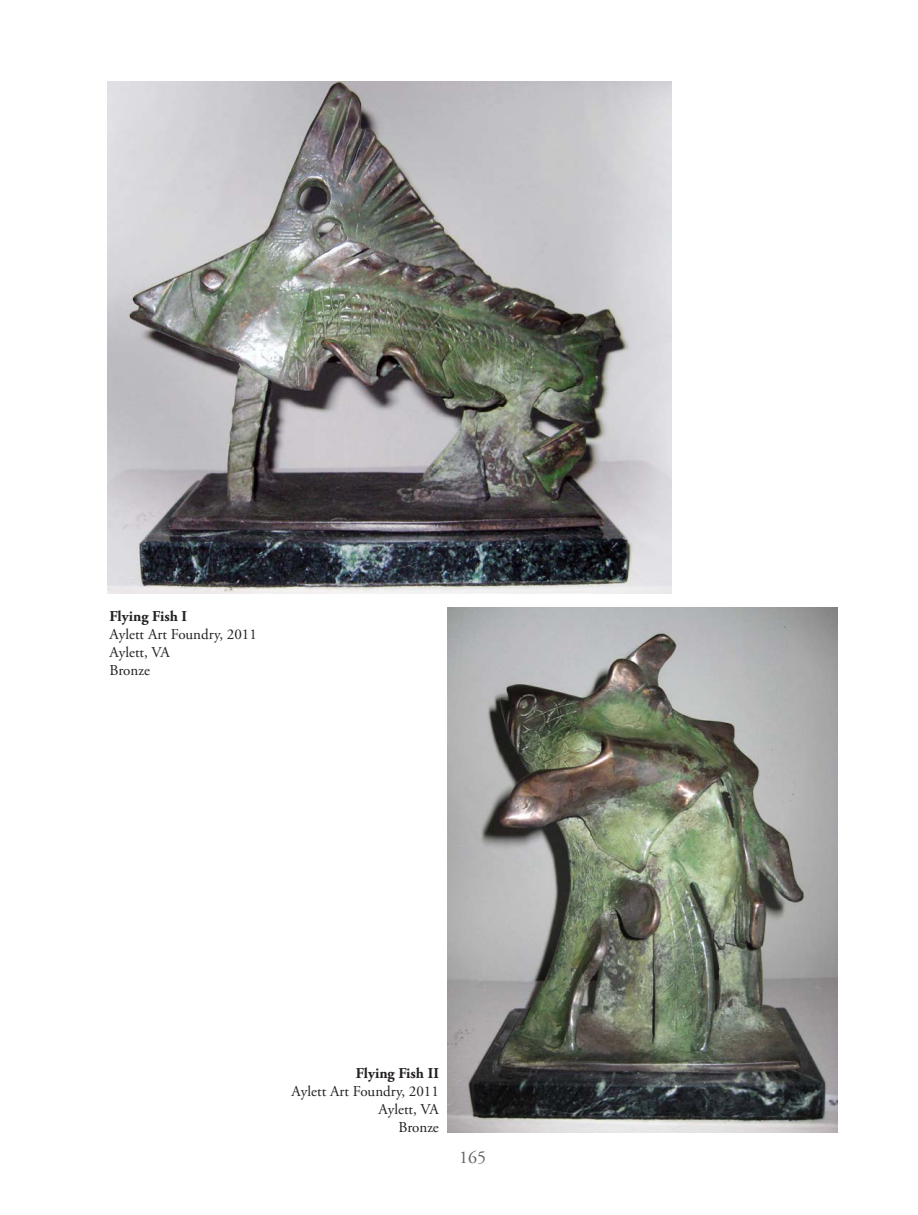
<style>
.page{position:relative;width:918px;height:1215px;background:#fff}
.page>*{position:absolute;margin:0;border:0;box-sizing:border-box;transform-origin:0 0}
.t1{font:18px "Adobe Garamond Pro";color:#636366}
.Art_Section_Title{font:15px/18px "Adobe Garamond Pro";color:#231f20}
.Art_Section_Title-2{font:700 15px "Adobe Garamond Pro";color:#231f20}
</style>
<div class="page">
<img style="left:108px;top:81px;width:563px;height:513px">
<img style="left:448px;top:608px;width:390px;height:525px">
<p class="Art_Section_Title-2" style="left:110px;top:608px;width:79px">Flying Fish I</p>
<p class="Art_Section_Title" style="left:110px;top:626px;width:149px">Aylett Art Foundry, 2011<br>Aylett, VA</p>
<p class="Art_Section_Title" style="left:110px;top:662px;width:42px">Bronze</p>
<p class="Art_Section_Title-2" style="left:356px;top:1064px;width:85px">Flying Fish II</p>
<p class="Art_Section_Title" style="left:292px;top:1083px;width:149px;text-align:right">Aylett Art Foundry, 2011<br>Aylett, VA</p>
<p class="Art_Section_Title" style="left:398px;top:1119px;width:42px">Bronze</p>
<p class="t1" style="left:459px;top:1146px;width:28px">165</p>
</div>
